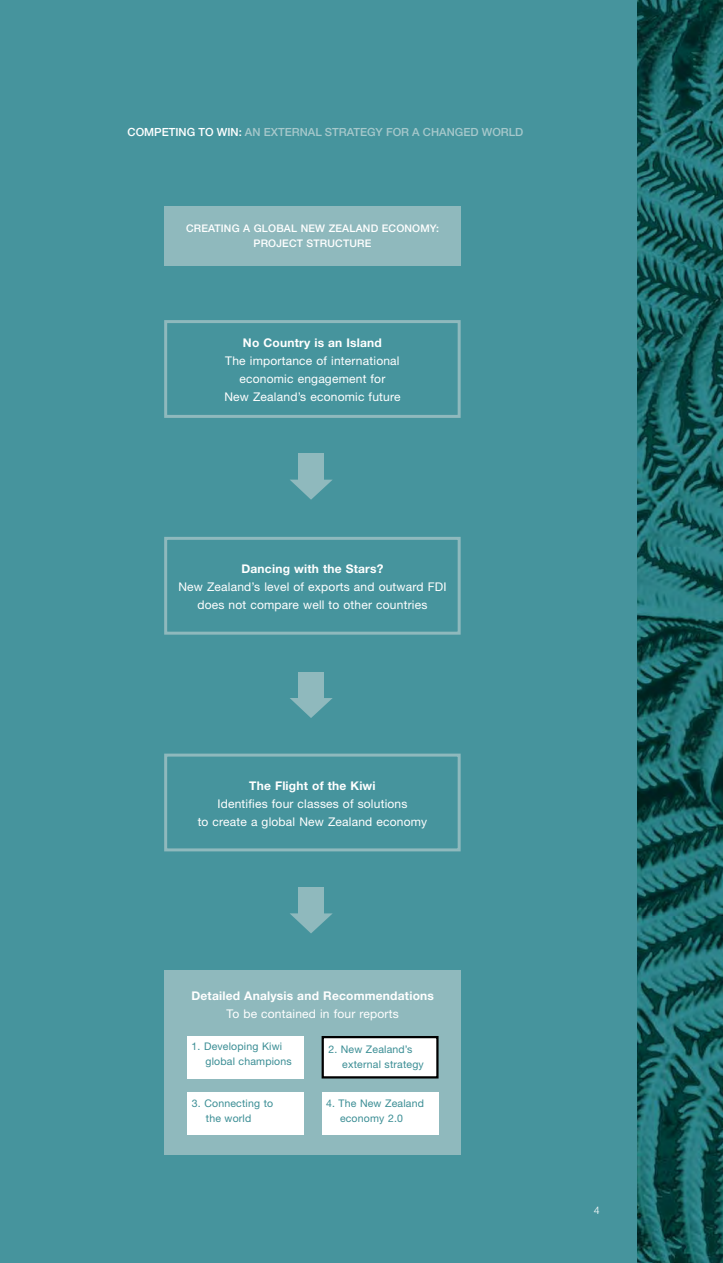
<style>
.page{position:relative;width:723px;height:1263px;background:#46949d}
.page>*{position:absolute;margin:0;border:0;box-sizing:border-box;transform-origin:0 0}
.t1{font:12px/18px "Helvetica Neue";letter-spacing:.015em;color:#fff;text-align:center}
.t2{font:700 12px "Helvetica Neue";letter-spacing:.015em;color:#fff}
.t3{font:500 11.25px "Helvetica Neue";color:#a6c8cb}
.t4{font:10.5px/15px "Helvetica Neue";letter-spacing:.015em;color:#3a8d94}
.t5{font:500 10.5px/15px "Helvetica Neue";letter-spacing:.015em;color:#fff;text-align:center}
.s1{color:#fff}
</style>
<div class="page">
<img style="left:638px;top:0;width:85px;height:1263px">
<div style="left:164px;top:207px;width:297px;height:59px;background:#8fb9bd"></div>
<div style="left:164px;top:320px;width:297px;height:98px;border:3px solid #8fb9bd"></div>
<div style="left:164px;top:537px;width:297px;height:98px;border:3px solid #8fb9bd"></div>
<div style="left:164px;top:754px;width:297px;height:97px;border:3px solid #8fb9bd"></div>
<div style="left:165px;top:970px;width:296px;height:185px;background:#8fb9bd"></div>
<div style="left:187px;top:1036px;width:117px;height:42px;background:#fff"></div>
<div style="left:323px;top:1037px;width:114px;height:40px;background:#fff"></div>
<div style="left:322px;top:1036px;width:116px;height:42px;border:2px solid #000"></div>
<div style="left:187px;top:1092px;width:117px;height:42px;background:#fff"></div>
<div style="left:322px;top:1092px;width:116px;height:42px;background:#fff"></div>
<div style="left:298px;top:887px;width:26px;height:27px;background:#8fb9bd"></div>
<svg style="left:290px;top:913px;width:43px;height:20px"></svg>
<div style="left:298px;top:672px;width:26px;height:27px;background:#8fb9bd"></div>
<svg style="left:290px;top:698px;width:43px;height:20px"></svg>
<div style="left:298px;top:454px;width:26px;height:27px;background:#8fb9bd"></div>
<svg style="left:290px;top:480px;width:42px;height:20px"></svg>
<p class="t3" style="left:128px;top:126px;width:397px"><span class="s1">COMPETING TO WIN:</span> AN EXTERNAL STRATEGY FOR A CHANGED WORLD</p>
<p class="t5" style="left:186px;top:221px;width:254px">CREATING A GLOBAL NEW ZEALAND ECONOMY:<br>PROJECT STRUCTURE</p>
<p class="t2" style="left:243px;top:336px;width:140px">No Country is an Island</p>
<p class="t1" style="left:224px;top:352px;width:178px">The importance of international economic engagement for<br>New Zealand’s economic future</p>
<p class="t2" style="left:241px;top:561px;width:143px">Dancing with the Stars?</p>
<p class="t1" style="left:178px;top:578px;width:270px">New Zealand’s level of exports and outward FDI does not compare well to other countries</p>
<p class="t2" style="left:249px;top:778px;width:128px">The Flight of the Kiwi</p>
<p class="t1" style="left:198px;top:794px;width:231px">Identifies four classes of solutions<br>to create a global New Zealand economy</p>
<p class="t2" style="left:191px;top:988px;width:244px">Detailed Analysis and Recommendations</p>
<p class="t1" style="left:227px;top:1005px;width:174px">To be contained in four reports</p>
<p class="t4" style="left:206px;top:1039px;width:88px;text-indent:-14px">1. Developing Kiwi global champions</p>
<p class="t4" style="left:342px;top:1041px;width:83px;text-indent:-14px">2. New Zealand’s external strategy</p>
<p class="t4" style="left:206px;top:1095px;width:69px;text-indent:-14px">3. Connecting to the world</p>
<p class="t4" style="left:340px;top:1095px;width:85px;text-indent:-14px">4. The New Zealand economy 2.0</p>
</div>
